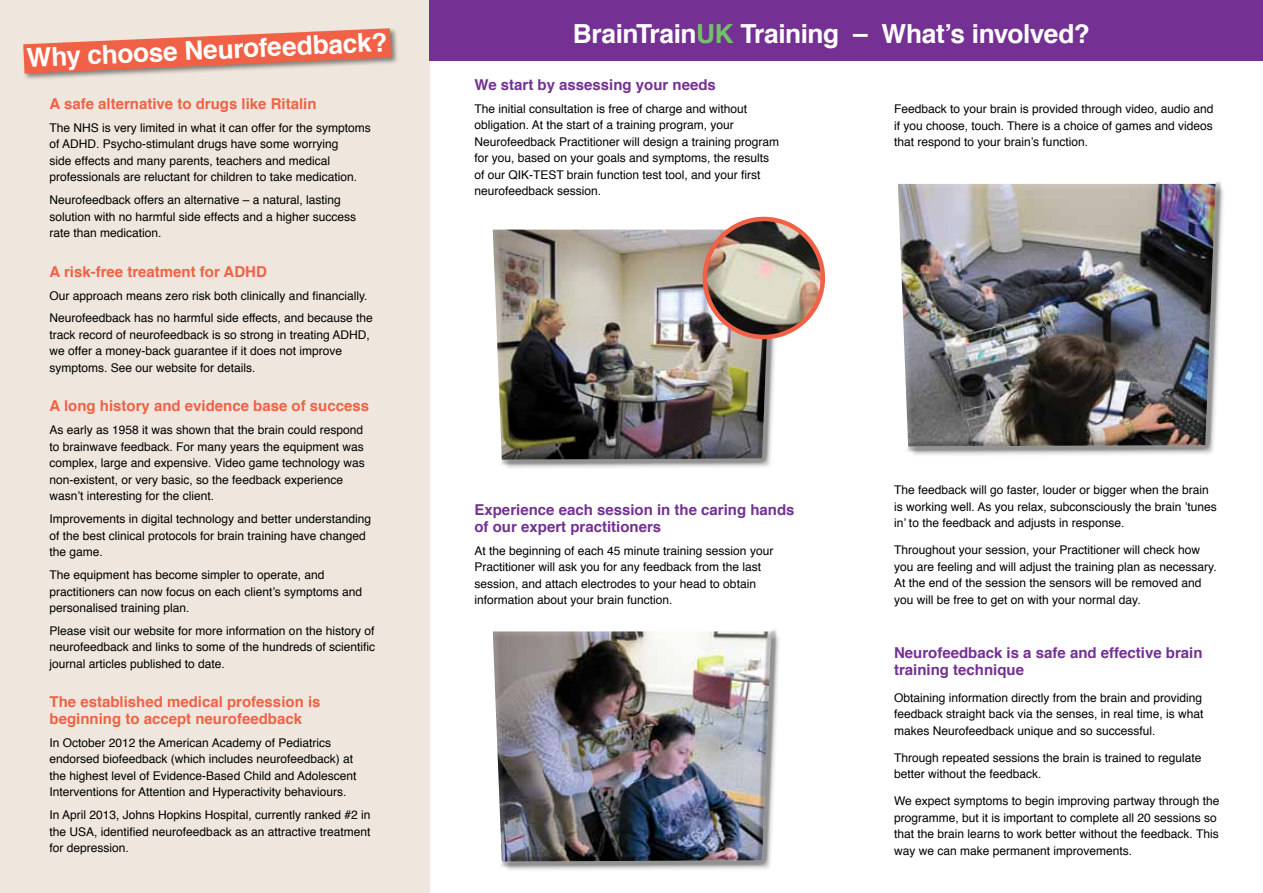
<style>
.page{position:relative;width:1263px;height:893px;background:#fff}
.page>*{position:absolute;margin:0;border:0;box-sizing:border-box;transform-origin:0 0}
.t1{font:700 26.25px "Helvetica";letter-spacing:-.015em;color:#fff}
.t2{font:700 15px/16.5px "Helvetica";color:#f16145}
.t3{font:700 15px/16.5px "Helvetica";color:#743193}
.t4{font:12px/16.5px "Helvetica";color:#000}
.s1{color:#73c167}
</style>
<div class="page">
<div style="left:0;top:0;width:429px;height:893px;background:#efe7dd"></div>
<div style="left:429px;top:0;width:834px;height:61px;background:#743193"></div>
<div style="left:494px;top:231px;width:287px;height:239px;background:#000;opacity:.25"></div>
<div style="left:487px;top:224px;width:289px;height:240px;background:#fff"></div>
<div style="left:497px;top:224px;width:280px;height:242px;background:#000;opacity:.25"></div>
<div style="left:494px;top:633px;width:287px;height:239px;background:#000;opacity:.25"></div>
<div style="left:487px;top:625px;width:289px;height:242px;background:#fff"></div>
<div style="left:497px;top:626px;width:280px;height:242px;background:#000;opacity:.25"></div>
<div style="left:899px;top:185px;width:327px;height:272px;background:#000;opacity:.25"></div>
<div style="left:891px;top:178px;width:329px;height:273px;background:#fff"></div>
<div style="left:903px;top:179px;width:318px;height:273px;background:#000;opacity:.25"></div>
<img style="left:705px;top:219px;width:118px;height:118px;border-radius:59px">
<div style="left:703px;top:217px;width:122px;height:122px;border:4px solid #f16145;border-radius:50%"></div>
<div style="left:22px;top:27px;width:377px;height:54px;background:#000;opacity:.45"></div>
<svg style="left:23px;top:28px;width:368px;height:46px"></svg>
<h1 class="t1" style="left:26px;top:35px;width:362px;rotate:-2deg">Why choose Neurofeedback?</h1>
<p class="t2" style="left:50px;top:96px;width:269px">A safe alternative to drugs like Ritalin</p>
<p class="t4" style="left:50px;top:120px;width:323px">The NHS is very limited in what it can offer for the symptoms of ADHD. Psycho-stimulant drugs have some worrying<br>side effects and many parents, teachers and medical professionals are reluctant for children to take medication.</p>
<p class="t4" style="left:50px;top:192px;width:308px">Neurofeedback offers an alternative – a natural, lasting solution with no harmful side effects and a higher success rate than medication.</p>
<p class="t2" style="left:50px;top:263px;width:219px">A risk-free treatment for ADHD</p>
<p class="t4" style="left:50px;top:284px;width:325px;line-height:22.8px">Our approach means zero risk both clinically and financially.<br>Neurofeedback has no harmful side effects, and because the</p>
<p class="t4" style="left:50px;top:327px;width:322px">track record of neurofeedback is so strong in treating ADHD, we offer a money-back guarantee if it does not improve symptoms. See our website for details.</p>
<p class="t2" style="left:50px;top:398px;width:321px">A long history and evidence base of success</p>
<p class="t4" style="left:50px;top:422px;width:317px">As early as 1958 it was shown that the brain could respond to brainwave feedback. For many years the equipment was complex, large and expensive. Video game technology was non-existent, or very basic, so the feedback experience wasn’t interesting for the client.</p>
<p class="t4" style="left:50px;top:511px;width:323px">Improvements in digital technology and better understanding of the best clinical protocols for brain training have changed the game.</p>
<p class="t4" style="left:50px;top:567px;width:314px">The equipment has become simpler to operate, and practitioners can now focus on each client’s symptoms and personalised training plan.</p>
<p class="t4" style="left:50px;top:623px;width:327px;text-align:justify">Please visit our website for more information on the history of neurofeedback and links to some of the hundreds of scientific journal articles published to date.</p>
<p class="t2" style="left:50px;top:694px;width:272px">The established medical profession is beginning to accept neurofeedback</p>
<p class="t4" style="left:50px;top:734px;width:308px">In October 2012 the American Academy of Pediatrics endorsed biofeedback (which includes neurofeedback) at the highest level of Evidence-Based Child and Adolescent Interventions for Attention and Hyperactivity behaviours.</p>
<p class="t4" style="left:50px;top:807px;width:322px;text-align:justify">In April 2013, Johns Hopkins Hospital, currently ranked #2 in the USA, identified neurofeedback as an attractive treatment for depression.</p>
<h1 class="t1" style="left:573px;top:13px;width:518px">BrainTrain<span class="s1">UK</span> Training – What’s involved?</h1>
<p class="t3" style="left:474px;top:77px;width:243px">We start by assessing your needs</p>
<p class="t4" style="left:474px;top:101px;width:306px">The initial consultation is free of charge and without obligation. At the start of a training program, your Neurofeedback Practitioner will design a training program for you, based on your goals and symptoms, the results of our QIK-TEST brain function test tool, and your first neurofeedback session.</p>
<p class="t4" style="left:894px;top:101px;width:321px;text-align:justify">Feedback to your brain is provided through video, audio and if you choose, touch. There is a choice of games and videos that respond to your brain’s function.</p>
<p class="t3" style="left:474px;top:502px;width:322px">Experience each session in the caring hands of our expert practitioners</p>
<p class="t4" style="left:474px;top:542px;width:300px">At the beginning of each 45 minute training session your Practitioner will ask you for any feedback from the last session, and attach electrodes to your head to obtain information about your brain function.</p>
<p class="t4" style="left:894px;top:482px;width:324px">The feedback will go faster, louder or bigger when the brain is working well. As you relax, subconsciously the brain ’tunes in’ to the feedback and adjusts in response.</p>
<p class="t4" style="left:894px;top:542px;width:324px">Throughout your session, your Practitioner will check how you are feeling and will adjust the training plan as necessary.<br>At the end of the session the sensors will be removed and you will be free to get on with your normal day.</p>
<p class="t3" style="left:894px;top:645px;width:310px">Neurofeedback is a safe and effective brain training technique</p>
<p class="t4" style="left:894px;top:690px;width:311px;text-align:justify">Obtaining information directly from the brain and providing feedback straight back via the senses, in real time, is what makes Neurofeedback unique and so successful.</p>
<p class="t4" style="left:894px;top:750px;width:309px">Through repeated sessions the brain is trained to regulate better without the feedback.</p>
<p class="t4" style="left:894px;top:793px;width:327px">We expect symptoms to begin improving partway through the programme, but it is important to complete all 20 sessions so that the brain learns to work better without the feedback. This way we can make permanent improvements.</p>
</div>
